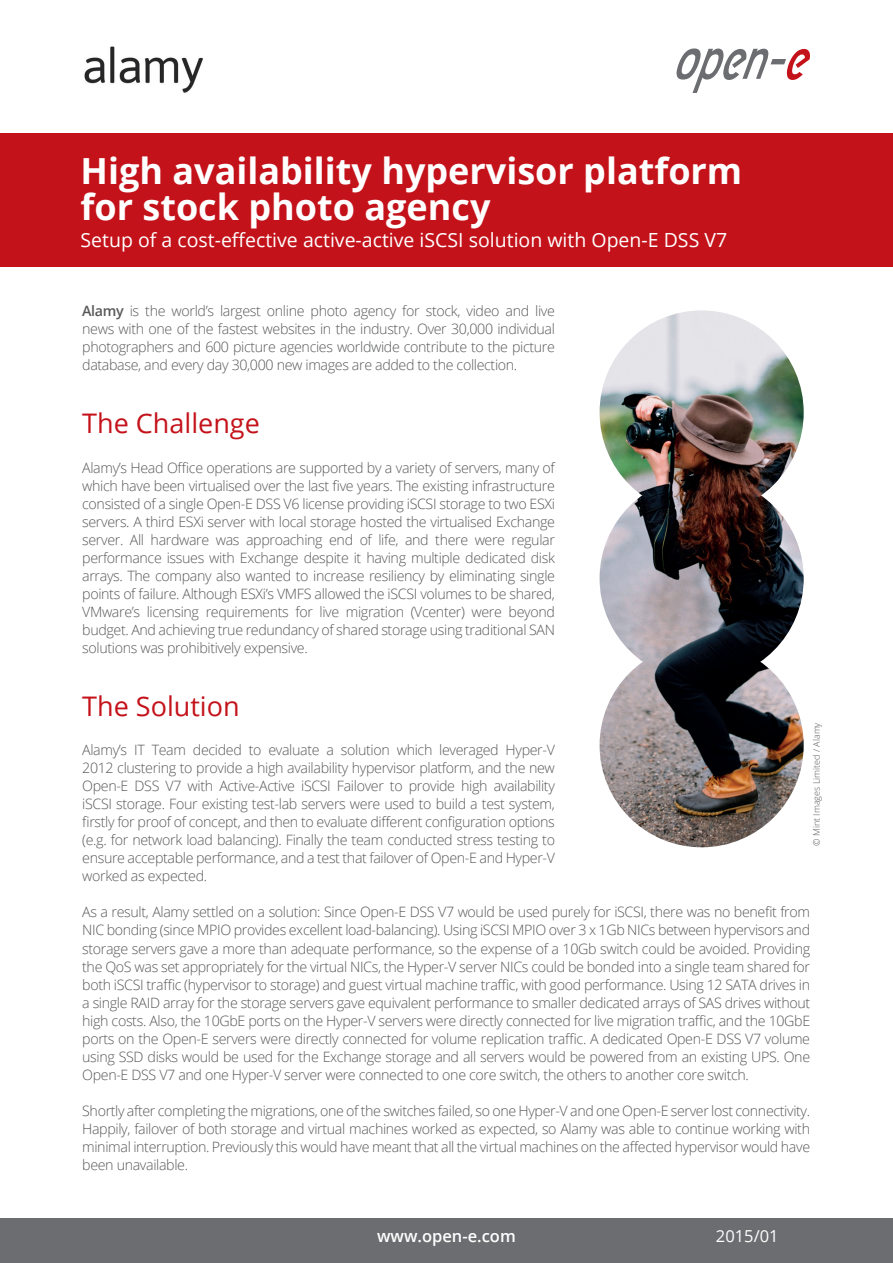
<style>
.page{position:relative;width:893px;height:1263px;background:#fff}
.page>*{position:absolute;margin:0;border:0;box-sizing:border-box;transform-origin:0 0}
.t1{font:700 36px "Open Sans";color:#fff}
.t2{font:27px "Open Sans";color:#c4121a}
.t3{font:19.5px "Open Sans";color:#fff}
.t4{font:600 16.5px "Open Sans";color:#fff}
.t5{font:16.5px "Open Sans";color:#fff}
.t6{font:300 14.25px/18px "Open Sans";letter-spacing:-.025em;color:#57585a;text-align:justify}
.t7{font:300 9px "Open Sans";color:#57585a}
.s1{font-weight:600}
</style>
<div class="page">
<svg style="left:676px;top:48px;width:134px;height:45px"></svg>
<div style="left:0;top:1219px;width:893px;height:44px;background:#6c6d70"></div>
<img style="left:84px;top:46px;width:119px;height:47px">
<div style="left:0;top:133px;width:893px;height:133px;background:#c4121a"></div>
<img style="left:600px;top:643px;width:204px;height:204px;border-radius:102px">
<img style="left:600px;top:476px;width:204px;height:204px;border-radius:102px">
<img style="left:600px;top:310px;width:204px;height:205px;border-radius:102px">
<p class="t1" style="left:81px;top:146px;width:663px">High availability hypervisor platform</p>
<p class="t1" style="left:81px;top:182px;width:411px">for stock photo agency</p>
<p class="t3" style="left:81px;top:227px;width:648px">Setup of a cost-effective active-active iSCSI solution with Open-E DSS V7</p>
<p class="t6" style="left:82px;top:301px;width:474px"><span class="s1">Alamy</span> is the world’s largest online photo agency for stock, video and live news with one of the fastest websites in the industry. Over 30,000 individual photographers and 600 picture agencies worldwide contribute to the picture database, and every day 30,000 new images are added to the collection.</p>
<p class="t2" style="left:82px;top:405px;width:179px">The Challenge</p>
<p class="t6" style="left:82px;top:459px;width:474px">Alamy’s Head Office operations are supported by a variety of servers, many of which have been virtualised over the last five years. The existing infrastructure consisted of a single Open-E DSS V6 license providing iSCSI storage to two ESXi servers. A third ESXi server with local storage hosted the virtualised Exchange server. All hardware was approaching end of life, and there were regular performance issues with Exchange despite it having multiple dedicated disk arrays. The company also wanted to increase resiliency by eliminating single points of failure. Although ESXi’s VMFS allowed the iSCSI volumes to be shared, VMware’s licensing requirements for live migration (Vcenter) were beyond budget. And achieving true redundancy of shared storage using traditional SAN solutions was prohibitively expensive.</p>
<p class="t2" style="left:82px;top:688px;width:159px">The Solution</p>
<p class="t6" style="left:82px;top:741px;width:474px">Alamy’s IT Team decided to evaluate a solution which leveraged Hyper-V 2012 clustering to provide a high availability hypervisor platform, and the new Open-E DSS V7 with Active-Active iSCSI Failover to provide high availability iSCSI storage. Four existing test-lab servers were used to build a test system, firstly for proof of concept, and then to evaluate different configuration options (e.g. for network load balancing). Finally the team conducted stress testing to ensure acceptable performance, and a test that failover of Open-E and Hyper-V worked as expected.</p>
<p class="t6" style="left:82px;top:903px;width:729px">As a result, Alamy settled on a solution: Since Open-E DSS V7 would be used purely for iSCSI, there was no benefit from NIC bonding (since MPIO provides excellent load-balancing). Using iSCSI MPIO over 3 x 1Gb NICs between hypervisors and storage servers gave a more than adequate performance, so the expense of a 10Gb switch could be avoided. Providing the QoS was set appropriately for the virtual NICs, the Hyper-V server NICs could be bonded into a single team shared for both iSCSI traffic (hypervisor to storage) and guest virtual machine traffic, with good performance. Using 12 SATA drives in a single RAID array for the storage servers gave equivalent performance to smaller dedicated arrays of SAS drives without high costs. Also, the 10GbE ports on the Hyper-V servers were directly connected for live migration traffic, and the 10GbE ports on the Open-E servers were directly connected for volume replication traffic. A dedicated Open-E DSS V7 volume using SSD disks would be used for the Exchange storage and all servers would be powered from an existing UPS. One Open-E DSS V7 and one Hyper-V server were connected to one core switch, the others to another core switch.</p>
<p class="t6" style="left:82px;top:1101px;width:729px">Shortly after completing the migrations, one of the switches failed, so one Hyper-V and one Open-E server lost connectivity.<br>Happily, failover of both storage and virtual machines worked as expected, so Alamy was able to continue working with minimal interruption. Previously this would have meant that all the virtual machines on the affected hypervisor would have been unavailable.</p>
<p class="t7" style="left:810px;top:846px;width:125px;rotate:-90deg">© Mint Images Limited / Alamy</p>
<p class="t4" style="left:377px;top:1225px;width:140px">www.open-e.com</p>
<p class="t5" style="left:716px;top:1225px;width:64px">2015/01</p>
</div>
